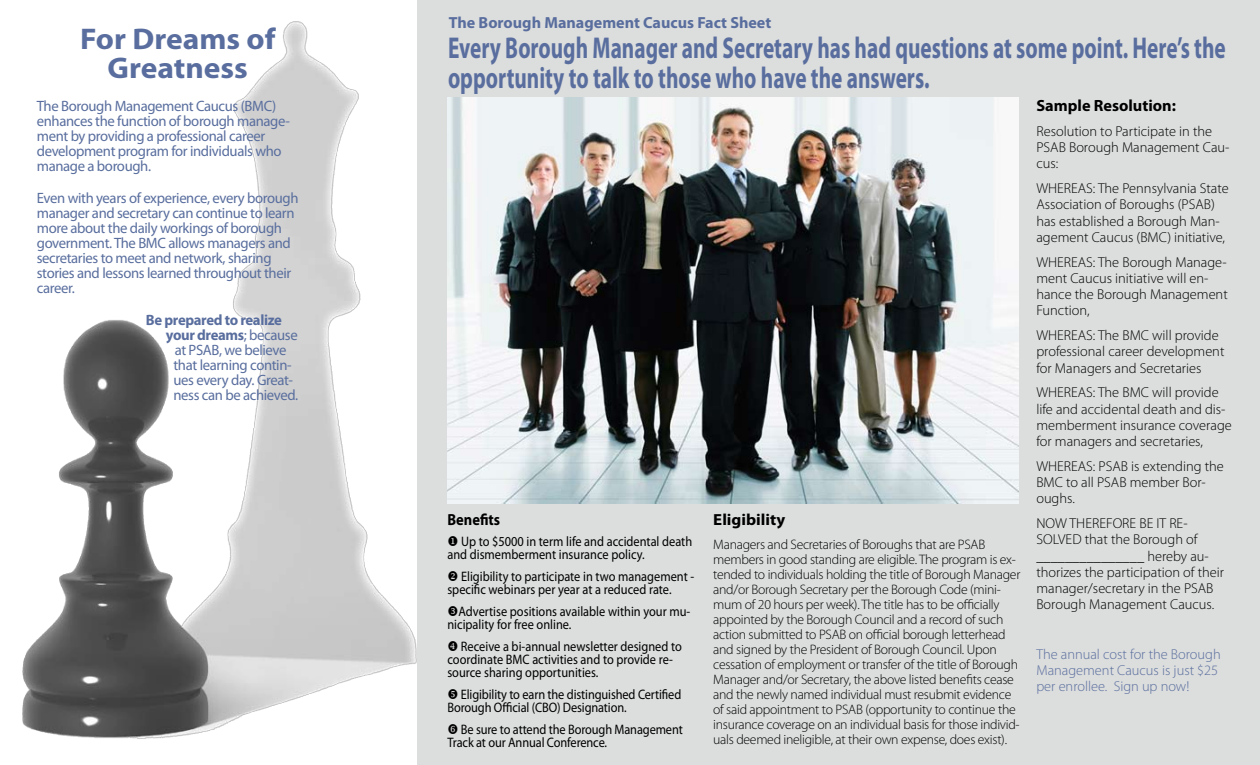
<style>
.page{position:relative;width:1260px;height:765px;background:#fff}
.page>*{position:absolute;margin:0;border:0;box-sizing:border-box;transform-origin:0 0}
.t1{font:700 30.12px/30px "Myriad Pro";color:#596e9e;scale:.71 1}
.t2{font:700 30px/28.8px "Myriad Pro";color:#596e9e;text-align:center;scale:1.05 1}
.t3{font:700 16.25px "Myriad Pro";color:#000}
.t4{font:700 16.12px "Myriad Pro";color:#596e9e}
.t5{font:700 16.12px "Myriad Pro";color:#000;scale:1.05 1}
.t6{font:700 16.12px "Myriad Pro";color:#000;scale:.9 1}
.t7{font:15px/15px "Myriad Pro";letter-spacing:-.025em;color:#596e9e}
.t8{font:700 15px "Myriad Pro";letter-spacing:-.025em;color:#596e9e}
.t9{font:300 14.38px/16.2px "Myriad Pro";color:#000}
.t10{font:300 14.38px/16.2px "Myriad Pro";color:#596e9e}
.t11{font:300 13.75px/15px "Myriad Pro";letter-spacing:-.02em;color:#000}
.t12{font:13.75px/13.1px "Myriad Pro";color:#000;scale:.9 1}
.s1{font-weight:400}
</style>
<div class="page">
<img style="left:22px;top:21px;width:395px;height:718px">
<div style="left:418px;top:0;width:842px;height:765px;background:#dcdddd"></div>
<img style="left:448px;top:97px;width:571px;height:406px">
<h2 class="t2" style="left:80px;top:24px;width:188px">For Dreams of<br>Greatness</h2>
<p class="t7" style="left:37px;top:98px;width:255px">The Borough Management Caucus (BMC) enhances the function of borough manage&shy;ment by providing a professional career development program for individuals who manage a borough.</p>
<p class="t7" style="left:37px;top:190px;width:263px">Even with years of experience, every borough manager and secretary can continue to learn more about the daily workings of borough government. The BMC allows managers and secretaries to meet and network, sharing stories and lessons learned throughout their career.</p>
<p class="t8" style="left:146px;top:310px;width:137px">Be prepared to realize</p>
<p class="t8" style="left:166px;top:325px;width:133px">your dreams<span class="s1">; because</span></p>
<p class="t7" style="left:175px;top:342px;width:113px">at PSAB, we believe</p>
<p class="t7" style="left:173px;top:357px;width:120px">that learning contin-</p>
<p class="t7" style="left:173px;top:372px;width:121px">ues every day. Great-</p>
<p class="t7" style="left:173px;top:387px;width:126px">ness can be achieved.</p>
<p class="t4" style="left:449px;top:12px;width:324px">The Borough Management Caucus Fact Sheet</p>
<h1 class="t1" style="left:448px;top:32px;width:1097px">Every Borough Manager and Secretary has had questions at some point. Here’s the opportunity to talk to those who have the answers.</h1>
<p class="t3" style="left:1036px;top:95px;width:141px">Sample Resolution:</p>
<p class="t9" style="left:1036px;top:123px;width:195px">Resolution to Participate in the<br>PSAB Borough Management Cau&shy;cus:</p>
<p class="t9" style="left:1036px;top:180px;width:194px">WHEREAS: The Pennsylvania State<br>Association of Boroughs (PSAB) has established a Borough Man&shy;agement Caucus (BMC) initiative,</p>
<p class="t9" style="left:1036px;top:254px;width:193px">WHEREAS: The Borough Manage&shy;ment Caucus initiative will en&shy;hance the Borough Management<br>Function,</p>
<p class="t9" style="left:1036px;top:327px;width:190px">WHEREAS: The BMC will provide professional career development for Managers and Secretaries</p>
<p class="t9" style="left:1036px;top:385px;width:197px">WHEREAS: The BMC will provide life and accidental death and dis&shy;memberment insurance coverage for managers and secretaries,</p>
<p class="t9" style="left:1036px;top:458px;width:189px">WHEREAS: PSAB is extending the<br>BMC to all PSAB member Bor&shy;oughs.</p>
<p class="t9" style="left:1036px;top:516px;width:189px">NOW THEREFORE BE IT RE-<br>SOLVED that the Borough of _______________ hereby au&shy;thorizes the participation of their manager/secretary in the PSAB<br>Borough Management Caucus.</p>
<p class="t10" style="left:1036px;top:646px;width:186px">The annual cost for the Borough<br>Management Caucus is just $25 per enrollee. Sign up now!</p>
<p class="t6" style="left:447px;top:509px;width:60px">Benefits</p>
<p class="t12" style="left:447px;top:535px;width:274px">◆ Up to $5000 in term life and accidental death and dismemberment insurance policy.</p>
<p class="t12" style="left:447px;top:570px;width:276px">❖ Eligibility to participate in two management - specific webinars per year at a reduced rate.</p>
<p class="t12" style="left:447px;top:605px;width:271px;text-indent:11px">Advertise positions available within your mu&shy;nicipality for free online.</p>
<p class="t12" style="left:447px;top:639px;width:262px;text-indent:14px">Receive a bi-annual newsletter designed to coordinate BMC activities and to provide re&shy;source sharing opportunities.</p>
<p class="t12" style="left:447px;top:687px;width:261px;text-indent:13px">Eligibility to earn the distinguished Certified<br>Borough Official (CBO) Designation.</p>
<p class="t12" style="left:447px;top:722px;width:263px;text-indent:13px">Be sure to attend the Borough Management<br>Track at our Annual Conference.</p>
<p class="t5" style="left:713px;top:509px;width:70px">Eligibility</p>
<p class="t11" style="left:713px;top:537px;width:309px">Managers and Secretaries of Boroughs that are PSAB members in good standing are eligible. The program is ex&shy;tended to individuals holding the title of Borough Manager and/or Borough Secretary per the Borough Code (mini&shy;mum of 20 hours per week). The title has to be officially appointed by the Borough Council and a record of such action submitted to PSAB on official borough letterhead and signed by the President of Borough Council. Upon cessation of employment or transfer of the title of Borough Manager and/or Secretary, the above listed benefits cease and the newly named individual must resubmit evidence of said appointment to PSAB (opportunity to continue the insurance coverage on an individual basis for those individ&shy;uals deemed ineligible, at their own expense, does exist).</p>
</div>
